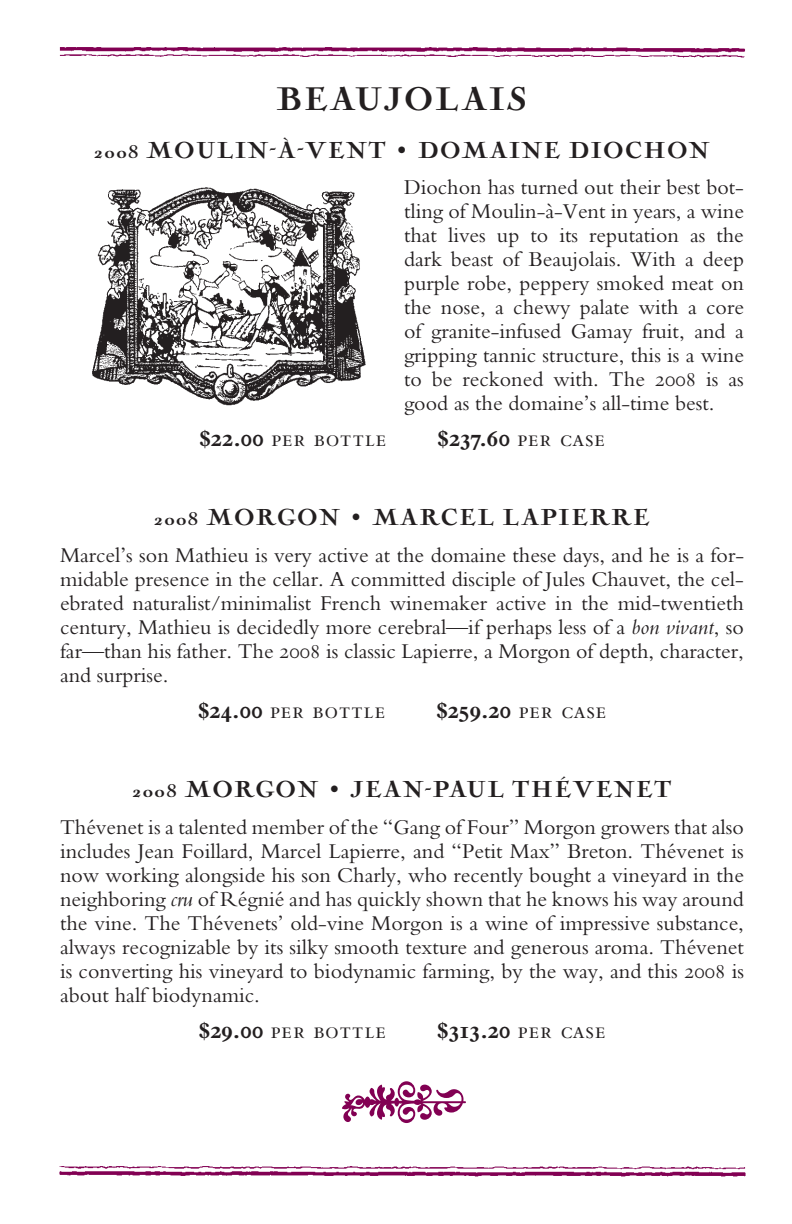
<style>
.page{position:relative;width:792px;height:1224px;background:#fff}
.page>*{position:absolute;margin:0;border:0;box-sizing:border-box;transform-origin:0 0}
.t1{font:72px "Dalliance Flourishes";color:#820053}
.t2{font:900 34px "Nicolas Cochin EF";letter-spacing:.055em;color:#231f20}
.t3{font:24px "Bembo SC";letter-spacing:.03em;color:#231f20}
.t4{font:900 24px "Nicolas Cochin EF";letter-spacing:.055em;color:#231f20}
.t5{font:22px/24px "Bembo Regular TS";color:#231f20;text-align:justify}
.s1{font-family:"Bembo";font-weight:700}
.s2{font-family:"Bembo Bold Os F"}
.s3{font-family:"Bembo Italic TS"}
</style>
<div class="page">
<img style="left:59px;top:47px;width:686px;height:10px">
<img style="left:59px;top:1166px;width:687px;height:11px">
<img style="left:92px;top:187px;width:274px;height:219px">
<h2 class="t2" style="left:277px;top:80px;width:252px">BEAUJOLAIS</h2>
<p class="t4" style="left:94px;top:137px;width:617px">2008 MOULIN-À-VENT • DOMAINE DIOCHON</p>
<p class="t5" style="left:404px;top:174px;width:342px">Diochon has turned out their best bot&shy;tling of Moulin-à-Vent in years, a wine that lives up to its reputation as the dark beast of Beaujolais. With a deep purple robe, peppery smoked meat on the nose, a chewy palate with a core of granite-infused Gamay fruit, and a gripping tannic structure, this is a wine to be reckoned with. The 2008 is as good as the domaine’s all-time best.</p>
<p class="t3" style="left:199px;top:425px;width:188px"><span class="s1">$</span><span class="s2">22.00</span> per bottle</p>
<p class="t3" style="left:438px;top:425px;width:169px"><span class="s1">$</span><span class="s2">237.60</span> per case</p>
<p class="t4" style="left:154px;top:505px;width:497px">2008 MORGON • MARCEL LAPIERRE</p>
<p class="t5" style="left:60px;top:542px;width:686px">Marcel’s son Mathieu is very active at the domaine these days, and he is a for&shy;midable presence in the cellar. A committed disciple of Jules Chauvet, the cel&shy;ebrated naturalist/minimalist French winemaker active in the mid-twentieth century, Mathieu is decidedly more cerebral—if perhaps less of a <span class="s3">bon vivant</span>, so far—than his father. The 2008 is classic Lapierre, a Morgon of depth, character, and surprise.</p>
<p class="t3" style="left:198px;top:697px;width:188px"><span class="s1">$</span><span class="s2">24.00</span> per bottle</p>
<p class="t3" style="left:436px;top:697px;width:171px"><span class="s1">$</span><span class="s2">259.20</span> per case</p>
<p class="t4" style="left:132px;top:777px;width:541px">2008 MORGON • JEAN-PAUL THÉVENET</p>
<p class="t5" style="left:60px;top:814px;width:686px">Thévenet is a talented member of the “Gang of Four” Morgon growers that also includes Jean Foillard, Marcel Lapierre, and “Petit Max” Breton. Thévenet is now working alongside his son Charly, who recently bought a vineyard in the neighboring <span class="s3">cru</span> of Régnié and has quickly shown that he knows his way around the vine. The Thévenets’ old-vine Morgon is a wine of impressive substance, always recognizable by its silky smooth texture and generous aroma. Thévenet is converting his vineyard to biodynamic farming, by the way, and this 2008 is about half biodynamic.</p>
<p class="t3" style="left:199px;top:1017px;width:188px"><span class="s1">$</span><span class="s2">29.00</span> per bottle</p>
<p class="t3" style="left:437px;top:1017px;width:170px"><span class="s1">$</span><span class="s2">313.20</span> per case</p>
<h1 class="t1" style="left:339px;top:1063px;width:127px">}</h1>
</div>
